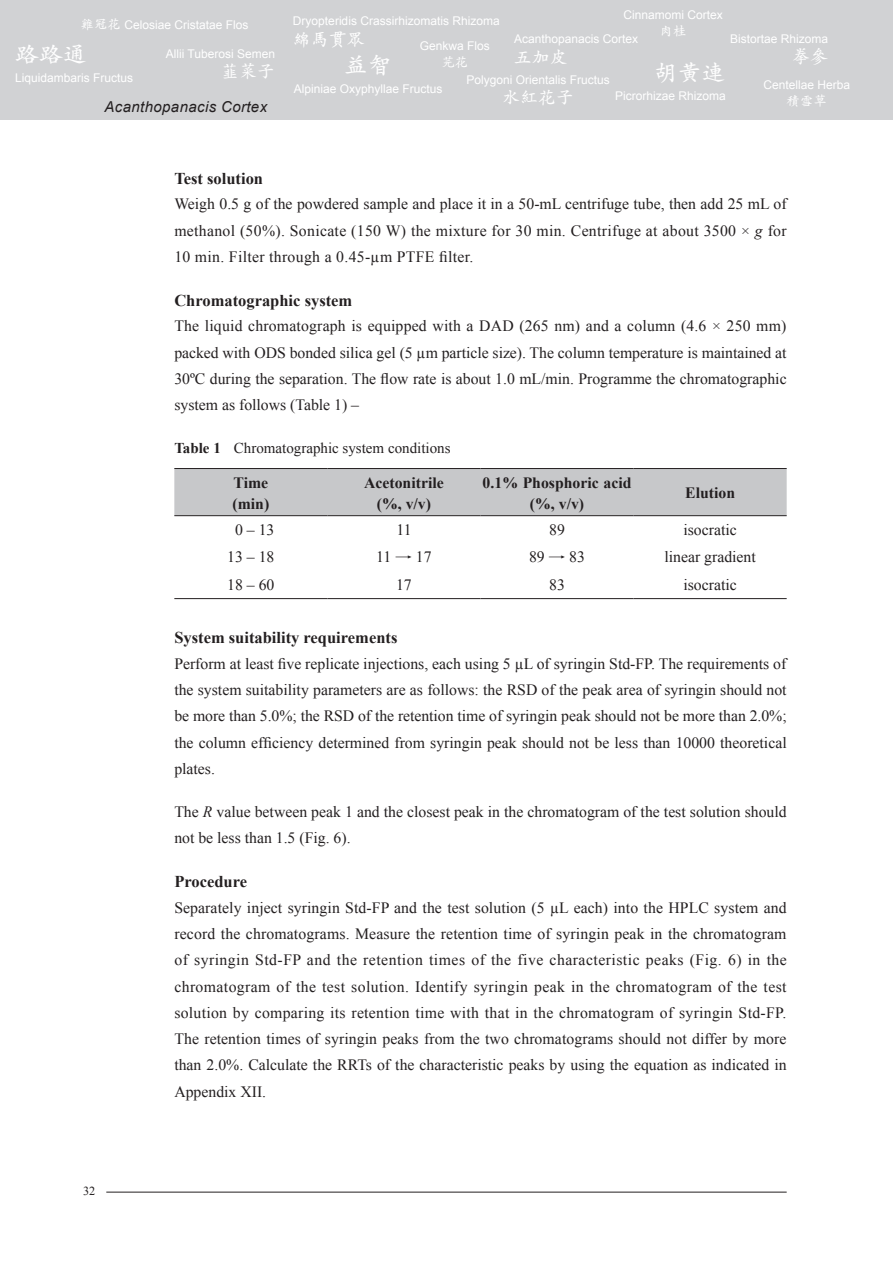
<style>
.page{position:relative;width:893px;height:1263px;background:#fff}
.page>*{position:absolute;margin:0;border:0;box-sizing:border-box;transform-origin:0 0}
.t1{font:600 24px "M Kai HK";color:#fff}
.t2{font:600 18px "M Kai HK";color:#fff}
.t3{font:700 16.5px "Times New Roman";color:#231f20}
.t4{font:15.75px/26.2px "Times New Roman";color:#231f20;text-align:justify}
.t5{font:700 15.75px/21.3px "Times New Roman";color:#231f20;text-align:center}
.t6{font:15px "Times New Roman";color:#231f20}
.t7{font:italic 15px "Arial";letter-spacing:.025em;color:#231f20}
.t8{font:600 13.5px "M Kai HK";color:#fff}
.t9{font:12.3px "Times New Roman";color:#231f20}
.t10{font:12px "Arial";color:#fff}
.s1{font-family:"M Kai HK";font-weight:600;font-size:13.5px}
.s2{font-style:italic}
.s3{font-weight:700}
.s4{font-family:"M Hei HK";font-weight:300}
</style>
<div class="page">
<div style="left:0;top:0;width:893px;height:119px;background:#d1d2d4"></div>
<hr style="left:106px;top:1192px;width:681px;height:1px;background:#231f20">
<div style="left:174px;top:469px;width:613px;height:46px;background:#c7c8ca"></div>
<svg style="left:174px;top:516px;width:613px;height:1px"></svg>
<hr style="left:174px;top:468px;width:153px;height:1px;background:#231f20">
<hr style="left:327px;top:468px;width:153px;height:1px;background:#231f20">
<hr style="left:480px;top:468px;width:154px;height:1px;background:#231f20">
<hr style="left:634px;top:468px;width:153px;height:1px;background:#231f20">
<hr style="left:174px;top:515px;width:153px;height:1px;background:#231f20">
<hr style="left:327px;top:515px;width:153px;height:1px;background:#231f20">
<hr style="left:480px;top:515px;width:154px;height:1px;background:#231f20">
<hr style="left:634px;top:515px;width:153px;height:1px;background:#231f20">
<hr style="left:174px;top:598px;width:153px;height:1px;background:#231f20">
<hr style="left:327px;top:598px;width:153px;height:1px;background:#231f20">
<hr style="left:480px;top:598px;width:154px;height:1px;background:#231f20">
<hr style="left:634px;top:598px;width:153px;height:1px;background:#231f20">
<p class="t10" style="left:623px;top:7px;width:101px">Cinnamomi Cortex</p>
<p class="t8" style="left:660px;top:22px;width:28px">肉桂</p>
<p class="t10" style="left:293px;top:13px;width:208px">Dryopteridis Crassirhizomatis Rhizoma</p>
<p class="t2" style="left:293px;top:27px;width:73px">綿馬貫眾</p>
<p class="t10" style="left:514px;top:31px;width:126px">Acanthopanacis Cortex</p>
<p class="t2" style="left:514px;top:45px;width:55px">五加皮</p>
<p class="t10" style="left:81px;top:17px;width:169px"><span class="s1">雞冠花</span> Celosiae Cristatae Flos</p>
<p class="t10" style="left:730px;top:31px;width:100px">Bistortae Rhizoma</p>
<p class="t2" style="left:792px;top:44px;width:37px">拳參</p>
<p class="t10" style="left:420px;top:38px;width:72px">Genkwa Flos</p>
<p class="t8" style="left:441px;top:52px;width:28px">芫花</p>
<p class="t1" style="left:15px;top:37px;width:73px">路路通</p>
<p class="t10" style="left:15px;top:70px;width:120px">Liquidambaris Fructus</p>
<p class="t1" style="left:654px;top:56px;width:73px">胡黃連</p>
<p class="t10" style="left:615px;top:88px;width:112px">Picrorhizae Rhizoma</p>
<p class="t10" style="left:166px;top:45px;width:111px">Allii Tuberosi Semen</p>
<p class="t2" style="left:221px;top:59px;width:55px">韮菜子</p>
<p class="t7" style="left:105px;top:97px;width:164px">Acanthopanacis Cortex</p>
<p class="t1" style="left:344px;top:48px;width:49px">益智</p>
<p class="t10" style="left:294px;top:81px;width:150px">Alpiniae Oxyphyllae Fructus</p>
<p class="t10" style="left:467px;top:72px;width:145px">Polygoni Orientalis Fructus</p>
<p class="t2" style="left:502px;top:85px;width:73px">水紅花子</p>
<p class="t10" style="left:763px;top:77px;width:88px">Centellae Herba</p>
<p class="t8" style="left:787px;top:92px;width:42px">積雪草</p>
<p class="t3" style="left:174px;top:167px;width:90px">Test solution</p>
<p class="t4" style="left:174px;top:191px;width:614px">Weigh 0.5 g of the powdered sample and place it in a 50-mL centrifuge tube, then add 25 mL of methanol (50%). Sonicate (150 W) the mixture for 30 min. Centrifuge at about 3500 × <span class="s2">g</span> for 10 min. Filter through a 0.45-µm PTFE filter.</p>
<p class="t3" style="left:174px;top:289px;width:179px">Chromatographic system</p>
<p class="t4" style="left:174px;top:313px;width:614px">The liquid chromatograph is equipped with a DAD (265 nm) and a column (4.6 × 250 mm) packed with ODS bonded silica gel (5 µm particle size). The column temperature is maintained at 30ºC during the separation. The flow rate is about 1.0 mL/min. Programme the chromatographic system as follows (Table 1) –</p>
<p class="t6" style="left:174px;top:438px;width:278px"><span class="s3">Table 1</span> Chromatographic system conditions</p>
<p class="t5" style="left:232px;top:471px;width:38px;text-align:left">Time (min)</p>
<p class="t5" style="left:364px;top:471px;width:81px">Acetonitrile (%, v/v)</p>
<p class="t5" style="left:483px;top:471px;width:150px">0.1% Phosphoric acid (%, v/v)</p>
<p class="t5" style="left:685px;top:482px;width:51px">Elution</p>
<p class="t4" style="left:235px;top:516px;width:41px">0 – 13</p>
<p class="t4" style="left:396px;top:516px;width:17px">11</p>
<p class="t4" style="left:549px;top:516px;width:17px">89</p>
<p class="t4" style="left:683px;top:516px;width:55px">isocratic</p>
<p class="t4" style="left:227px;top:544px;width:49px">13 – 18</p>
<p class="t4" style="left:376px;top:544px;width:57px">11 <span class="s4">→</span> 17</p>
<p class="t4" style="left:529px;top:544px;width:58px">89 <span class="s4">→</span> 83</p>
<p class="t4" style="left:664px;top:544px;width:93px">linear gradient</p>
<p class="t4" style="left:227px;top:571px;width:49px">18 – 60</p>
<p class="t4" style="left:396px;top:571px;width:17px">17</p>
<p class="t4" style="left:549px;top:571px;width:17px">83</p>
<p class="t4" style="left:683px;top:571px;width:55px">isocratic</p>
<p class="t9" style="left:83px;top:1182px;width:14px">32</p>
<p class="t3" style="left:174px;top:626px;width:225px">System suitability requirements</p>
<p class="t4" style="left:174px;top:650px;width:614px">Perform at least five replicate injections, each using 5 µL of syringin Std-FP. The requirements of the system suitability parameters are as follows: the RSD of the peak area of syringin should not be more than 5.0%; the RSD of the retention time of syringin peak should not be more than 2.0%; the column efficiency determined from syringin peak should not be less than 10000 theoretical plates.</p>
<p class="t4" style="left:174px;top:798px;width:614px">The <span class="s2">R</span> value between peak 1 and the closest peak in the chromatogram of the test solution should not be less than 1.5 (Fig. 6).</p>
<p class="t3" style="left:174px;top:870px;width:74px">Procedure</p>
<p class="t4" style="left:174px;top:894px;width:614px">Separately inject syringin Std-FP and the test solution (5 µL each) into the HPLC system and record the chromatograms. Measure the retention time of syringin peak in the chromatogram of syringin Std-FP and the retention times of the five characteristic peaks (Fig. 6) in the chromatogram of the test solution. Identify syringin peak in the chromatogram of the test solution by comparing its retention time with that in the chromatogram of syringin Std-FP.<br>The retention times of syringin peaks from the two chromatograms should not differ by more than 2.0%. Calculate the RRTs of the characteristic peaks by using the equation as indicated in Appendix XII.</p>
</div>
